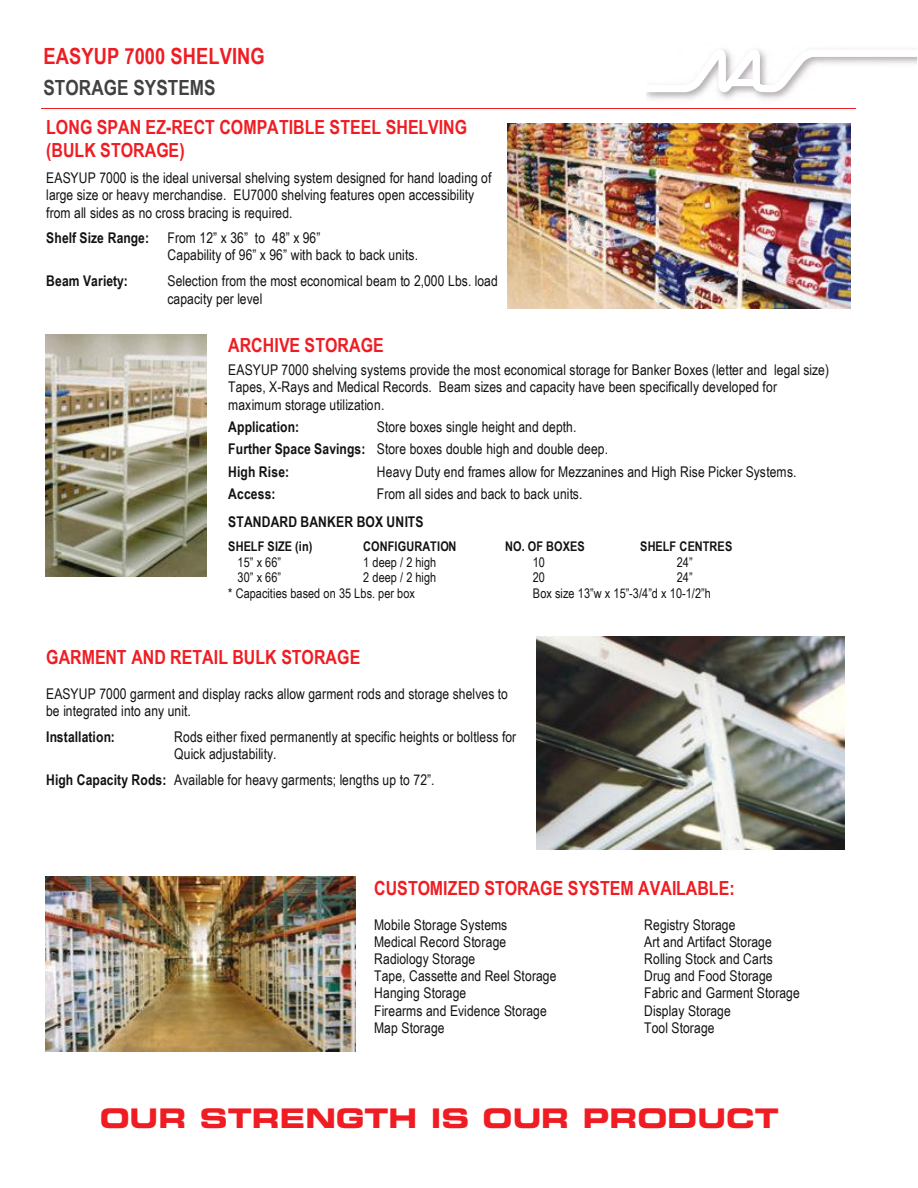
<style>
.page{position:relative;width:918px;height:1188px;background:#fff}
.page>*{position:absolute;margin:0;border:0;box-sizing:border-box;transform-origin:0 0}
.t1{font:27px "Eurostile Bold Extended Two";letter-spacing:.005em;color:#ef1d23}
.t2{font:700 22.35px "Arial Narrow";letter-spacing:.005em;color:#ef1d23}
.t3{font:700 20.85px "Arial Narrow";letter-spacing:.005em;color:#414141}
.t4{font:700 19.5px/22.4px "Arial Narrow";color:#ef1d23}
.t5{font:14.7px/17.2px "Arial Narrow";letter-spacing:.005em;color:#111212}
.t6{font:700 14.7px "Arial Narrow";letter-spacing:.01em;color:#111212}
.t7{font:13.35px "Arial Narrow";letter-spacing:.005em;color:#111212}
.t8{font:700 13.35px "Arial Narrow";letter-spacing:.01em;color:#111212}
.s1{font-weight:700}
</style>
<div class="page">
<hr style="left:41px;top:108px;width:815px;height:1px;background:#ef1d23">
<img style="left:518px;top:124px;width:333px;height:184px">
<img style="left:507px;top:123px;width:11px;height:185px">
<img style="left:45px;top:334px;width:162px;height:242px">
<img style="left:536px;top:637px;width:308px;height:212px">
<img style="left:45px;top:877px;width:310px;height:174px">
<img style="left:646px;top:49px;width:165px;height:51px">
<svg style="left:646px;top:50px;width:271px;height:42px"></svg>
<h2 class="t2" style="left:44px;top:39px;width:223px">EASYUP 7000 SHELVING</h2>
<h3 class="t3" style="left:44px;top:72px;width:174px">STORAGE SYSTEMS</h3>
<h3 class="t4" style="left:46px;top:115px;width:423px">LONG SPAN EZ-RECT COMPATIBLE STEEL SHELVING (BULK STORAGE)</h3>
<p class="t5" style="left:46px;top:169px;width:447px">EASYUP 7000 is the ideal universal shelving system designed for hand loading of large size or heavy merchandise. EU7000 shelving features open accessibility from all sides as no cross bracing is required.</p>
<p class="t5" style="left:167px;top:229px;width:252px;text-indent:-121px"><span class="s1">Shelf Size Range:</span> From 12” x 36” to 48” x 96”<br>Capability of 96” x 96” with back to back units.</p>
<p class="t6" style="left:46px;top:270px;width:83px">Beam Variety:</p>
<p class="t5" style="left:167px;top:272px;width:332px">Selection from the most economical beam to 2,000 Lbs. load capacity per level</p>
<h3 class="t4" style="left:228px;top:333px;width:157px">ARCHIVE STORAGE</h3>
<p class="t5" style="left:228px;top:361px;width:602px">EASYUP 7000 shelving systems provide the most economical storage for Banker Boxes (letter and legal size)<br>Tapes, X-Rays and Medical Records. Beam sizes and capacity have been specifically developed for maximum storage utilization.</p>
<p class="t6" style="left:228px;top:416px;width:73px">Application:</p>
<p class="t5" style="left:228px;top:415px;width:381px;line-height:22.4px;text-indent:149px">Store boxes single height and depth.<br><span class="s1">Further Space Savings:</span> Store boxes double high and double deep.<br><span class="s1">High Rise:</span></p>
<p class="t5" style="left:377px;top:462px;width:421px">Heavy Duty end frames allow for Mezzanines and High Rise Picker Systems.</p>
<p class="t6" style="left:228px;top:483px;width:49px">Access:</p>
<p class="t5" style="left:377px;top:485px;width:207px">From all sides and back to back units.</p>
<p class="t6" style="left:228px;top:510px;width:197px">STANDARD BANKER BOX UNITS</p>
<p class="t8" style="left:228px;top:536px;width:86px">SHELF SIZE (in)</p>
<p class="t8" style="left:363px;top:536px;width:95px">CONFIGURATION</p>
<p class="t8" style="left:505px;top:536px;width:81px">NO. OF BOXES</p>
<p class="t8" style="left:640px;top:536px;width:94px">SHELF CENTRES</p>
<p class="t7" style="left:238px;top:552px;width:45px">15” x 66”</p>
<p class="t7" style="left:363px;top:552px;width:74px">1 deep / 2 high</p>
<p class="t7" style="left:533px;top:552px;width:14px">10</p>
<p class="t7" style="left:677px;top:552px;width:17px">24”</p>
<p class="t7" style="left:238px;top:568px;width:45px">30” x 66”</p>
<p class="t7" style="left:363px;top:568px;width:74px">2 deep / 2 high</p>
<p class="t7" style="left:533px;top:568px;width:14px">20</p>
<p class="t7" style="left:677px;top:568px;width:17px">24”</p>
<p class="t7" style="left:228px;top:583px;width:188px">* Capacities based on 35 Lbs. per box</p>
<p class="t7" style="left:533px;top:583px;width:180px">Box size 13”w x 15”-3/4”d x 10-1/2”h</p>
<h3 class="t4" style="left:46px;top:645px;width:316px">GARMENT AND RETAIL BULK STORAGE</h3>
<p class="t5" style="left:46px;top:685px;width:463px">EASYUP 7000 garment and display racks allow garment rods and storage shelves to be integrated into any unit.</p>
<p class="t6" style="left:46px;top:725px;width:70px">Installation:</p>
<p class="t5" style="left:174px;top:727px;width:344px">Rods either fixed permanently at specific heights or boltless for<br>Quick adjustability.</p>
<p class="t5" style="left:46px;top:771px;width:390px"><span class="s1">High Capacity Rods:</span> Available for heavy garments; lengths up to 72”.</p>
<h3 class="t4" style="left:374px;top:876px;width:362px">CUSTOMIZED STORAGE SYSTEM AVAILABLE:</h3>
<p class="t5" style="left:374px;top:915px;width:135px">Mobile Storage Systems</p>
<p class="t5" style="left:644px;top:915px;width:93px">Registry Storage</p>
<p class="t5" style="left:374px;top:933px;width:134px">Medical Record Storage</p>
<p class="t5" style="left:644px;top:933px;width:129px">Art and Artifact Storage</p>
<p class="t5" style="left:374px;top:950px;width:103px">Radiology Storage</p>
<p class="t5" style="left:644px;top:950px;width:130px">Rolling Stock and Carts</p>
<p class="t5" style="left:374px;top:967px;width:184px">Tape, Cassette and Reel Storage</p>
<p class="t5" style="left:644px;top:967px;width:130px">Drug and Food Storage</p>
<p class="t5" style="left:374px;top:984px;width:94px">Hanging Storage</p>
<p class="t5" style="left:644px;top:984px;width:157px">Fabric and Garment Storage</p>
<p class="t5" style="left:374px;top:1001px;width:174px">Firearms and Evidence Storage</p>
<p class="t5" style="left:644px;top:1001px;width:88px">Display Storage</p>
<p class="t5" style="left:374px;top:1019px;width:72px">Map Storage</p>
<p class="t5" style="left:644px;top:1019px;width:72px">Tool Storage</p>
<h1 class="t1" style="left:100px;top:1099px;width:681px">OUR STRENGTH IS OUR PRODUCT</h1>
</div>
